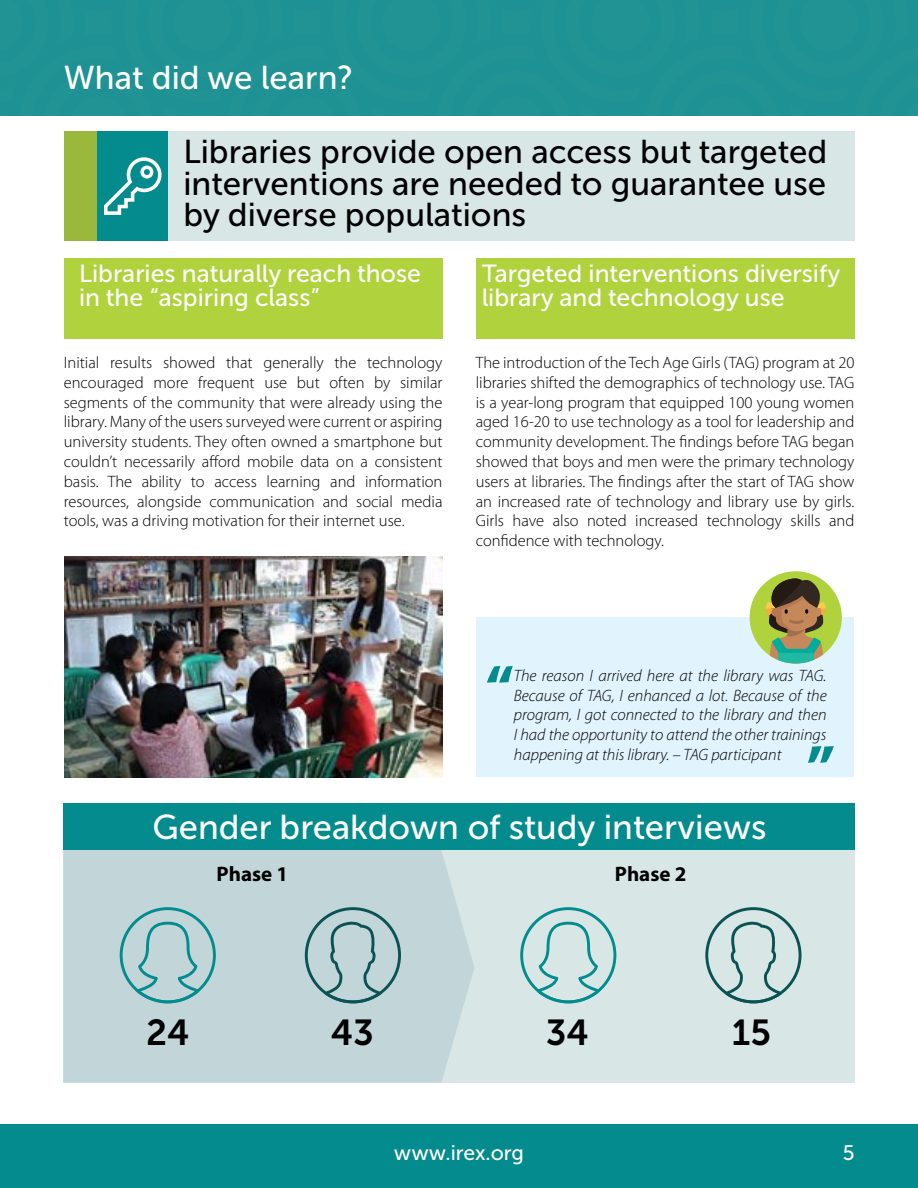
<style>
.page{position:relative;width:918px;height:1188px;background:#fff}
.page>*{position:absolute;margin:0;border:0;box-sizing:border-box;transform-origin:0 0}
.t1{font:36px "Museo Sans Cyrl 700";color:#000}
.t2{font:34.5px "Museo Sans Cyrl 500";color:#fff}
.t3{font:33px/31.5px "Museo Sans Cyrl 500";color:#000;text-align:justify}
.t4{font:33px "Museo Sans Cyrl 500";color:#fff}
.t5{font:24.75px/24px "Museo Sans Cyrl 500";color:#fff}
.t6{font:21px "Museo Sans Cyrl 500";color:#fff}
.t7{font:700 21px "Myriad Pro";color:#000}
.t8{font:300 16.5px/19.8px "Myriad Pro";color:#000;text-align:justify}
.t9{font:italic 300 16.5px/19.8px "Myriad Pro";color:#000;text-align:justify}
</style>
<div class="page">
<div style="left:0;top:1124px;width:918px;height:64px;background:#038b8e"></div>
<div style="left:0;top:0;width:918px;height:116px;background:#219294"></div>
<div style="left:112px;top:131px;width:742px;height:110px;background:#d8e7e6"></div>
<div style="left:64px;top:131px;width:103px;height:110px;background:#038b8e"></div>
<div style="left:64px;top:131px;width:32px;height:110px;background:#99b83c"></div>
<div style="left:64px;top:258px;width:378px;height:81px;background:#b0d23d"></div>
<div style="left:476px;top:258px;width:378px;height:81px;background:#b0d23d"></div>
<svg style="left:104px;top:157px;width:58px;height:58px"></svg>
<img style="left:64px;top:556px;width:378px;height:221px">
<div style="left:477px;top:617px;width:377px;height:160px;background:#e1f4fd"></div>
<svg style="left:487px;top:666px;width:26px;height:17px"></svg>
<svg style="left:808px;top:746px;width:26px;height:17px"></svg>
<div style="left:750px;top:571px;width:92px;height:93px;background:#b0d23d;border-radius:50%"></div>
<svg style="left:765px;top:578px;width:61px;height:86px"></svg>
<div style="left:63px;top:850px;width:792px;height:233px;background:#d8e7e6"></div>
<div style="left:63px;top:850px;width:411px;height:233px;background:#c2d6da"></div>
<div style="left:63px;top:804px;width:792px;height:46px;background:#038b8e"></div>
<svg style="left:120px;top:907px;width:96px;height:96px;background:#a3c9cd"></svg>
<svg style="left:305px;top:907px;width:96px;height:96px;background:#a5c1c5"></svg>
<svg style="left:520px;top:907px;width:96px;height:96px"></svg>
<svg style="left:705px;top:907px;width:97px;height:96px"></svg>
<h3 class="t4" style="left:64px;top:59px;width:290px">What did we learn?</h3>
<h3 class="t3" style="left:183px;top:136px;width:645px">Libraries provide open access but targeted interventions are needed to guarantee use by diverse populations</h3>
<h3 class="t5" style="left:79px;top:262px;width:343px">Libraries naturally reach those in the “aspiring class”</h3>
<h3 class="t5" style="left:482px;top:262px;width:360px">Targeted interventions diversify library and technology use</h3>
<p class="t8" style="left:64px;top:353px;width:380px">Initial results showed that generally the technology encouraged more frequent use but often by similar segments of the community that were already using the library. Many of the users surveyed were current or aspiring university students. They often owned a smartphone but couldn’t necessarily afford mobile data on a consistent basis. The ability to access learning and information resources, alongside communication and social media tools, was a driving motivation for their internet use.</p>
<p class="t8" style="left:476px;top:353px;width:380px">The introduction of the Tech Age Girls (TAG) program at 20 libraries shifted the demographics of technology use. TAG is a year-long program that equipped 100 young women aged 16-20 to use technology as a tool for leadership and community development. The findings before TAG began showed that boys and men were the primary technology users at libraries. The findings after the start of TAG show an increased rate of technology and library use by girls.<br>Girls have also noted increased technology skills and confidence with technology.</p>
<p class="t9" style="left:514px;top:666px;width:314px">The reason I arrived here at the library was TAG.<br>Because of TAG, I enhanced a lot. Because of the program, I got connected to the library and then I had the opportunity to attend the other trainings happening at this library. – TAG participant</p>
<h2 class="t2" style="left:153px;top:809px;width:615px">Gender breakdown of study interviews</h2>
<p class="t7" style="left:217px;top:860px;width:73px">Phase 1</p>
<p class="t7" style="left:615px;top:860px;width:73px">Phase 2</p>
<h1 class="t1" style="left:146px;top:1013px;width:45px">24</h1>
<h1 class="t1" style="left:331px;top:1013px;width:44px">43</h1>
<h1 class="t1" style="left:546px;top:1013px;width:44px">34</h1>
<h1 class="t1" style="left:732px;top:1013px;width:41px">15</h1>
<p class="t6" style="left:394px;top:1142px;width:132px">www.irex.org</p>
<p class="t6" style="left:843px;top:1142px;width:13px">5</p>
</div>
